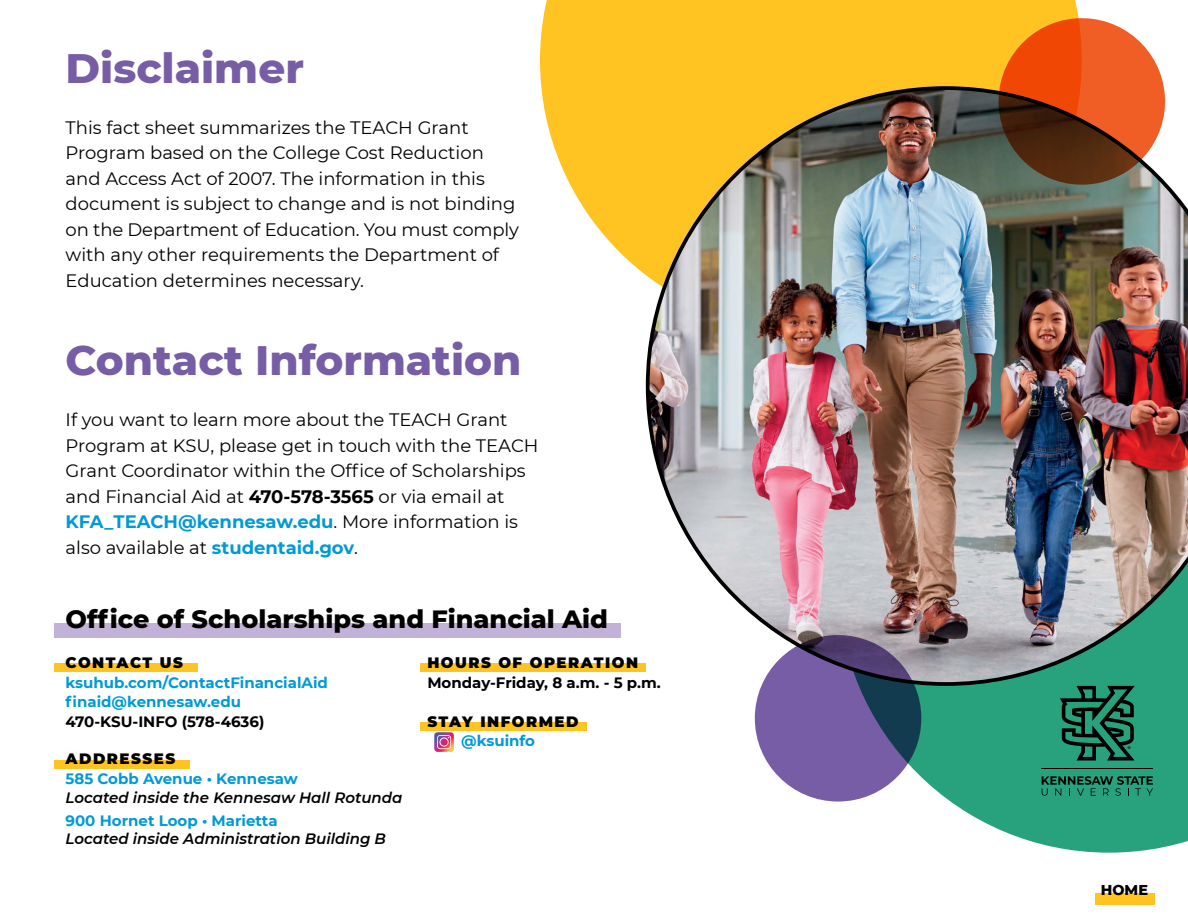
<style>
.page{position:relative;width:1188px;height:918px;background:#fff}
.page>*{position:absolute;margin:0;border:0;box-sizing:border-box;transform-origin:0 0}
.t1{font:800 42px "Montserrat";color:#775da5}
.t2{font:800 25.5px "Montserrat";color:#000}
.t3{font:18px/25.5px "Montserrat";color:#000}
.t4{font:700 15px/19.5px "Montserrat";color:#009ad6}
.t5{font:italic 600 15px "Montserrat";color:#000}
.t6{font:700 15px "Montserrat";color:#000}
.t7{font:900 15px "Montserrat";letter-spacing:.1em;color:#000}
.t8{font:800 14.55px "Montserrat";color:#000}
.s1{font-weight:700}
.s2{font-weight:700;color:#009ad6}
</style>
<div class="page">
<svg style="left:872px;top:686px;width:316px;height:167px;fill:#28a27c"></svg>
<div style="left:54px;top:760px;width:136px;height:9px;background:#ffc421"></div>
<div style="left:420px;top:722px;width:167px;height:8px;background:#ffc421"></div>
<div style="left:54px;top:623px;width:566px;height:14px;background:#c2b2d7"></div>
<div style="left:54px;top:664px;width:144px;height:8px;background:#ffc421"></div>
<div style="left:420px;top:664px;width:226px;height:8px;background:#ffc421"></div>
<svg style="left:434px;top:732px;width:20px;height:20px"></svg>
<svg style="left:540px;top:0;width:538px;height:275px;fill:#ffc421"></svg>
<img style="left:646px;top:86px;width:542px;height:600px">
<svg style="left:755px;top:635px;width:166px;height:167px;fill:#775da5"></svg>
<svg style="left:996px;top:15px;width:172px;height:173px"></svg>
<div style="left:1095px;top:893px;width:60px;height:12px;background:#ffc421"></div>
<hr style="left:1042px;top:769px;width:111px;height:1px;background:#000">
<svg style="left:1060px;top:686px;width:75px;height:74px"></svg>
<svg style="left:1042px;top:776px;width:111px;height:20px"></svg>
<h1 class="t1" style="left:66px;top:37px;width:240px">Disclaimer</h1>
<p class="t3" style="left:66px;top:114px;width:455px">This fact sheet summarizes the TEACH Grant Program based on the College Cost Reduction and Access Act of 2007. The information in this document is subject to change and is not binding on the Department of Education. You must comply with any other requirements the Department of Education determines necessary.</p>
<h1 class="t1" style="left:66px;top:330px;width:457px">Contact Information</h1>
<p class="t3" style="left:66px;top:406px;width:475px">If you want to learn more about the TEACH Grant Program at KSU, please get in touch with the TEACH Grant Coordinator within the Office of Scholarships and Financial Aid at <span class="s1">470-578-3565</span> or via email at <span class="s2">KFA_TEACH@kennesaw.edu</span>. More information is also available at <span class="s2">studentaid.gov</span>.</p>
<h2 class="t2" style="left:66px;top:600px;width:544px">Office of Scholarships and Financial Aid</h2>
<p class="t7" style="left:66px;top:651px;width:119px">CONTACT US</p>
<p class="t4" style="left:66px;top:672px;width:264px">ksuhub.com/ContactFinancialAid finaid@kennesaw.edu</p>
<p class="t6" style="left:66px;top:710px;width:200px">470-KSU-INFO (578-4636)</p>
<p class="t7" style="left:66px;top:747px;width:111px">ADDRESSES</p>
<p class="t4" style="left:66px;top:768px;width:234px">585 Cobb Avenue • Kennesaw</p>
<p class="t5" style="left:66px;top:787px;width:339px">Located inside the Kennesaw Hall Rotunda</p>
<p class="t4" style="left:66px;top:810px;width:214px">900 Hornet Loop • Marietta</p>
<p class="t5" style="left:66px;top:828px;width:322px">Located inside Administration Building B</p>
<p class="t7" style="left:427px;top:652px;width:212px">HOURS OF OPERATION</p>
<p class="t6" style="left:427px;top:671px;width:235px">Monday-Friday, 8 a.m. - 5 p.m.</p>
<p class="t7" style="left:427px;top:710px;width:153px">STAY INFORMED</p>
<p class="t4" style="left:461px;top:730px;width:75px">@ksuinfo</p>
<p class="t8" style="left:1101px;top:880px;width:49px">HOME</p>
</div>
